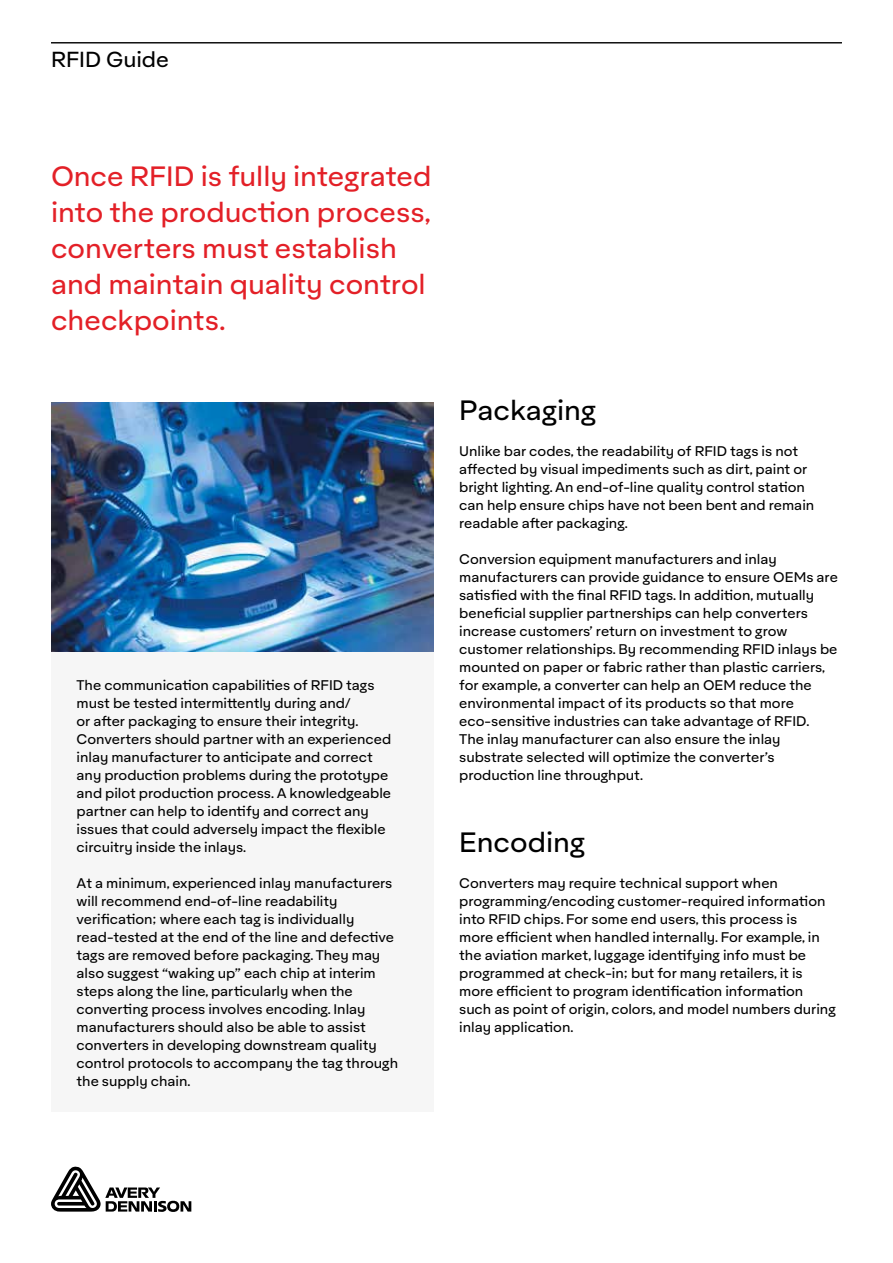
<style>
.page{position:relative;width:893px;height:1263px;background:#fff}
.page>*{position:absolute;margin:0;border:0;box-sizing:border-box;transform-origin:0 0}
.t1{font:27px/36px "Aktifo A";color:#e32027}
.t2{font:27px "Aktifo A";color:#000}
.t3{font:21px "Aktifo A";color:#000}
.t4{font:13.5px/18px "Aktifo A";color:#000}
</style>
<div class="page">
<svg style="left:51px;top:1166px;width:140px;height:46px"></svg>
<hr style="left:51px;top:43px;width:791px;height:1px;background:#000">
<img style="left:51px;top:403px;width:383px;height:249px">
<div style="left:51px;top:652px;width:383px;height:460px;background:#f6f6f6"></div>
<h2 class="t3" style="left:51px;top:46px;width:119px">RFID Guide</h2>
<h1 class="t1" style="left:51px;top:157px;width:382px">Once RFID is fully integrated into the production process, converters must establish and maintain quality control checkpoints.</h1>
<p class="t4" style="left:77px;top:675px;width:316px">The communication capabilities of RFID tags must be tested intermittently during and/<br>or after packaging to ensure their integrity.<br>Converters should partner with an experienced inlay manufacturer to anticipate and correct any production problems during the prototype and pilot production process. A knowledgeable partner can help to identify and correct any issues that could adversely impact the flexible circuitry inside the inlays.</p>
<p class="t4" style="left:77px;top:873px;width:323px">At a minimum, experienced inlay manufacturers will recommend end-of-line readability verification; where each tag is individually read-tested at the end of the line and defective tags are removed before packaging. They may also suggest “waking up” each chip at interim steps along the line, particularly when the converting process involves encoding. Inlay manufacturers should also be able to assist converters in developing downstream quality control protocols to accompany the tag through the supply chain.</p>
<h1 class="t2" style="left:459px;top:393px;width:138px">Packaging</h1>
<p class="t4" style="left:459px;top:441px;width:357px">Unlike bar codes, the readability of RFID tags is not affected by visual impediments such as dirt, paint or bright lighting. An end-of-line quality control station can help ensure chips have not been bent and remain readable after packaging.</p>
<p class="t4" style="left:459px;top:549px;width:380px">Conversion equipment manufacturers and inlay manufacturers can provide guidance to ensure OEMs are satisfied with the final RFID tags. In addition, mutually beneficial supplier partnerships can help converters increase customers’ return on investment to grow customer relationships. By recommending RFID inlays be mounted on paper or fabric rather than plastic carriers, for example, a converter can help an OEM reduce the environmental impact of its products so that more eco-sensitive industries can take advantage of RFID.<br>The inlay manufacturer can also ensure the inlay substrate selected will optimize the converter’s production line throughput.</p>
<h1 class="t2" style="left:459px;top:825px;width:127px">Encoding</h1>
<p class="t4" style="left:459px;top:873px;width:378px">Converters may require technical support when programming/encoding customer-required information into RFID chips. For some end users, this process is<br>more efficient when handled internally. For example, in the aviation market, luggage identifying info must be programmed at check-in; but for many retailers, it is more efficient to program identification information such as point of origin, colors, and model numbers during inlay application.</p>
</div>
